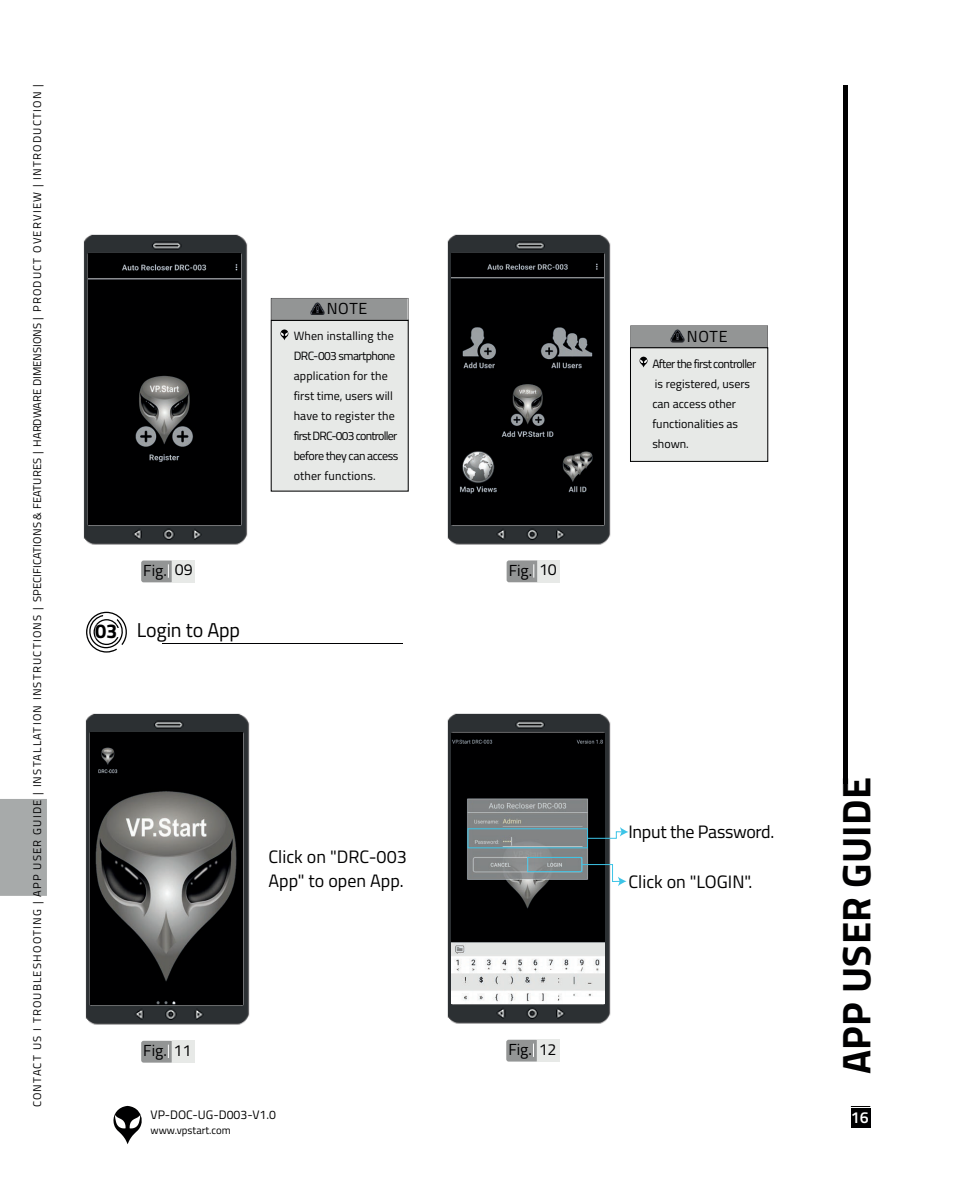
<style>
.page{position:relative;width:956px;height:1191px;background:#fff}
.page>*{position:absolute;margin:0;border:0;box-sizing:border-box;transform-origin:0 0}
.t1{font:700 40px "Titillium Web";letter-spacing:.01em;color:#000001}
.t2{font:20px "Titillium";letter-spacing:-.01em;color:#000001}
.t3{font:18px/24px "Titillium";color:#000001}
.t4{font:16px "Titillium";color:#000001}
.t5{font:16px "Titillium Web";letter-spacing:.05em;color:#000001}
.t6{font:16px "Titillium Semibold Upright";color:#fff}
.t7{font:12.2px "Titillium Web";color:#000001}
.t8{font:12px/20px "Titillium";color:#000001}
.t9{font:11.2px "Titillium";letter-spacing:.11em;color:#000001}
.t10{font:10.8px "Titillium Web";color:#000001}
.s1{font-family:"Titillium Web";font-weight:700}
</style>
<div class="page">
<img style="left:447px;top:713px;width:164px;height:311px">
<img style="left:452px;top:733px;width:152px;height:271px">
<img style="left:447px;top:234px;width:164px;height:311px">
<img style="left:451px;top:254px;width:152px;height:270px">
<img style="left:85px;top:713px;width:165px;height:312px">
<img style="left:90px;top:733px;width:152px;height:272px">
<img style="left:83px;top:234px;width:165px;height:311px">
<img style="left:88px;top:254px;width:152px;height:270px">
<svg style="left:271px;top:298px;width:137px;height:22px;background:#909292"></svg>
<svg style="left:280px;top:329px;width:8px;height:11px"></svg>
<img style="left:310px;top:301px;width:14px;height:14px">
<svg style="left:86px;top:612px;width:41px;height:40px"></svg>
<hr style="left:162px;top:643px;width:241px;height:1px;background:#000001">
<div style="left:630px;top:325px;width:137px;height:23px;background:#939595"></div>
<svg style="left:639px;top:357px;width:8px;height:10px"></svg>
<img style="left:670px;top:329px;width:14px;height:13px">
<div style="left:850px;top:1108px;width:20px;height:19px;background:#000001"></div>
<svg style="left:850px;top:1106px;width:20px;height:1px"></svg>
<div style="left:0;top:799px;width:47px;height:97px;background:#a7aaaa"></div>
<hr style="left:843px;top:85px;width:4px;height:698px;background:#000001">
<img style="left:141px;top:560px;width:53px;height:22px">
<svg style="left:168px;top:564px;width:1px;height:13px"></svg>
<img style="left:506px;top:560px;width:54px;height:22px">
<svg style="left:533px;top:564px;width:1px;height:13px"></svg>
<img style="left:141px;top:1040px;width:53px;height:22px">
<svg style="left:168px;top:1044px;width:1px;height:14px"></svg>
<img style="left:506px;top:1039px;width:53px;height:22px">
<svg style="left:533px;top:1043px;width:1px;height:14px"></svg>
<svg style="left:113px;top:1106px;width:29px;height:38px"></svg>
<svg style="left:586px;top:827px;width:42px;height:12px"></svg>
<div style="left:467px;top:828px;width:121px;height:20px;border:1px solid #3dc4e7"></div>
<svg style="left:580px;top:863px;width:46px;height:23px"></svg>
<div style="left:527px;top:857px;width:55px;height:15px;border:1px solid #3dc4e7"></div>
<p class="t9" style="left:29px;top:1107px;width:1024px;rotate:-90deg">CONTACT US I TROUBLESHOOTING | APP USER GUIDE | INSTALLATION INSTRUCTIONS | SPECIFICATIONS &amp; FEATURES | HARDWARE DIMENSIONS | PRODUCT OVERVIEW | INTRODUCTION |</p>
<h3 class="t5" style="left:326px;top:297px;width:42px">NOTE</h3>
<p class="t8" style="left:293px;top:325px;width:106px">When installing the<br>DRC-003 smartphone application for the first time, users will have to register the first DRC-003 controller before they can access other functions.</p>
<h3 class="t4" style="left:143px;top:558px;width:51px">Fig. 09</h3>
<h3 class="t4" style="left:508px;top:558px;width:50px">Fig. 10</h3>
<h2 class="t2" style="left:95px;top:615px;width:146px"><span class="s1">03</span> Login to App</h2>
<h3 class="t3" style="left:268px;top:843px;width:140px">Click on "DRC-003<br>App" to open App.</h3>
<h3 class="t4" style="left:143px;top:1038px;width:50px">Fig. 11</h3>
<h3 class="t4" style="left:508px;top:1037px;width:50px">Fig. 12</h3>
<p class="t7" style="left:150px;top:1105px;width:127px">VP-DOC-UG-D003-V1.0</p>
<p class="t10" style="left:150px;top:1122px;width:82px">www.vpstart.com</p>
<h3 class="t5" style="left:686px;top:324px;width:42px">NOTE</h3>
<p class="t8" style="left:652px;top:353px;width:105px">After the first controller is registered, users can access other functionalities as shown.</p>
<h3 class="t3" style="left:628px;top:819px;width:147px">Input the Password.</h3>
<h3 class="t3" style="left:628px;top:869px;width:125px">Click on "LOGIN".</h3>
<h1 class="t1" style="left:825px;top:1074px;width:299px;rotate:-90deg">APP USER GUIDE</h1>
<h3 class="t6" style="left:850px;top:1104px;width:19px">16</h3>
</div>
